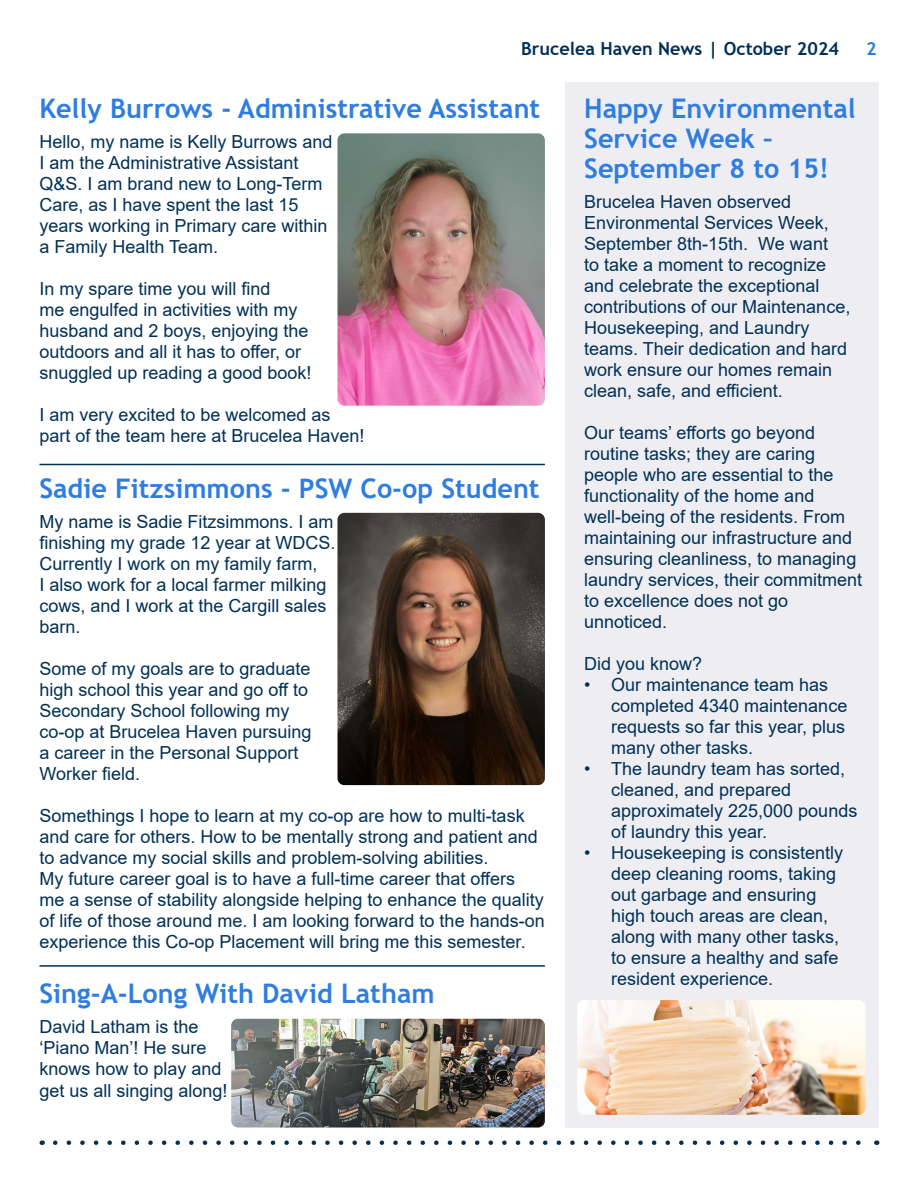
<style>
.page{position:relative;width:918px;height:1188px;background:#fff}
.page>*{position:absolute;margin:0;border:0;box-sizing:border-box;transform-origin:0 0}
.t1{font:700 27px/30px "Trebuchet MS";color:#2f7de1}
.t2{font:18px/21px "Arial";color:#003056}
.t3{font:700 18px "Trebuchet MS";color:#003056}
.t4{font:700 18px "Trebuchet MS";color:#2f7de1}
</style>
<div class="page">
<svg style="left:55px;top:1140px;width:806px;height:5px"></svg>
<div style="left:565px;top:82px;width:314px;height:1046px;background:#eeeef2"></div>
<hr style="left:39px;top:464px;width:506px;height:1px;background:#003056">
<img style="left:338px;top:133px;width:207px;height:273px">
<img style="left:338px;top:513px;width:207px;height:272px">
<img style="left:231px;top:1019px;width:314px;height:109px">
<hr style="left:39px;top:965px;width:506px;height:2px;background:#003056">
<img style="left:577px;top:1000px;width:289px;height:115px">
<p class="t3" style="left:521px;top:37px;width:319px">Brucelea Haven News | October 2024</p>
<p class="t4" style="left:866px;top:37px;width:12px">2</p>
<h1 class="t1" style="left:39px;top:94px;width:502px">Kelly Burrows - Administrative Assistant</h1>
<p class="t2" style="left:39px;top:131px;width:295px">Hello, my name is Kelly Burrows and<br>I am the Administrative Assistant<br>Q&amp;S. I am brand new to Long-Term<br>Care, as I have spent the last 15 years working in Primary care within a Family Health Team.</p>
<p class="t2" style="left:39px;top:278px;width:274px">In my spare time you will find<br>me engulfed in activities with my husband and 2 boys, enjoying the outdoors and all it has to offer, or snuggled up reading a good book!</p>
<p class="t2" style="left:39px;top:404px;width:327px">I am very excited to be welcomed as part of the team here at Brucelea Haven!</p>
<h1 class="t1" style="left:39px;top:473px;width:502px">Sadie Fitzsimmons - PSW Co-op Student</h1>
<p class="t2" style="left:39px;top:511px;width:298px">My name is Sadie Fitzsimmons. I am finishing my grade 12 year at WDCS.<br>Currently I work on my family farm,<br>I also work for a local farmer milking cows, and I work at the Cargill sales barn.</p>
<p class="t2" style="left:39px;top:658px;width:274px">Some of my goals are to graduate high school this year and go off to<br>Secondary School following my co-op at Brucelea Haven pursuing a career in the Personal Support<br>Worker field.</p>
<p class="t2" style="left:39px;top:805px;width:507px">Somethings I hope to learn at my co-op are how to multi-task and care for others. How to be mentally strong and patient and to advance my social skills and problem-solving abilities.<br>My future career goal is to have a full-time career that offers me a sense of stability alongside helping to enhance the quality of life of those around me. I am looking forward to the hands-on experience this Co-op Placement will bring me this semester.</p>
<h1 class="t1" style="left:39px;top:979px;width:397px">Sing-A-Long With David Latham</h1>
<p class="t2" style="left:39px;top:1017px;width:190px">David Latham is the ‘Piano Man’! He sure knows how to play and get us all singing along!</p>
<h1 class="t1" style="left:584px;top:94px;width:273px">Happy Environmental<br>Service Week –<br>September 8 to 15!</h1>
<p class="t2" style="left:584px;top:191px;width:268px">Brucelea Haven observed<br>Environmental Services Week,<br>September 8th-15th. We want<br>to take a moment to recognize and celebrate the exceptional contributions of our Maintenance,<br>Housekeeping, and Laundry teams. Their dedication and hard work ensure our homes remain clean, safe, and efficient.</p>
<p class="t2" style="left:584px;top:422px;width:280px">Our teams’ efforts go beyond routine tasks; they are caring people who are essential to the functionality of the home and well-being of the residents. From maintaining our infrastructure and ensuring cleanliness, to managing laundry services, their commitment to excellence does not go unnoticed.</p>
<p class="t2" style="left:584px;top:653px;width:120px">Did you know?</p>
<p class="t2" style="left:611px;top:674px;width:238px;text-indent:-27px">• Our maintenance team has completed 4340 maintenance requests so far this year, plus many other tasks.</p>
<p class="t2" style="left:611px;top:758px;width:248px;text-indent:-27px">• The laundry team has sorted, cleaned, and prepared approximately 225,000 pounds of laundry this year.</p>
<p class="t2" style="left:611px;top:842px;width:234px;text-indent:-27px">• Housekeeping is consistently deep cleaning rooms, taking out garbage and ensuring high touch areas are clean, along with many other tasks, to ensure a healthy and safe resident experience.</p>
</div>
